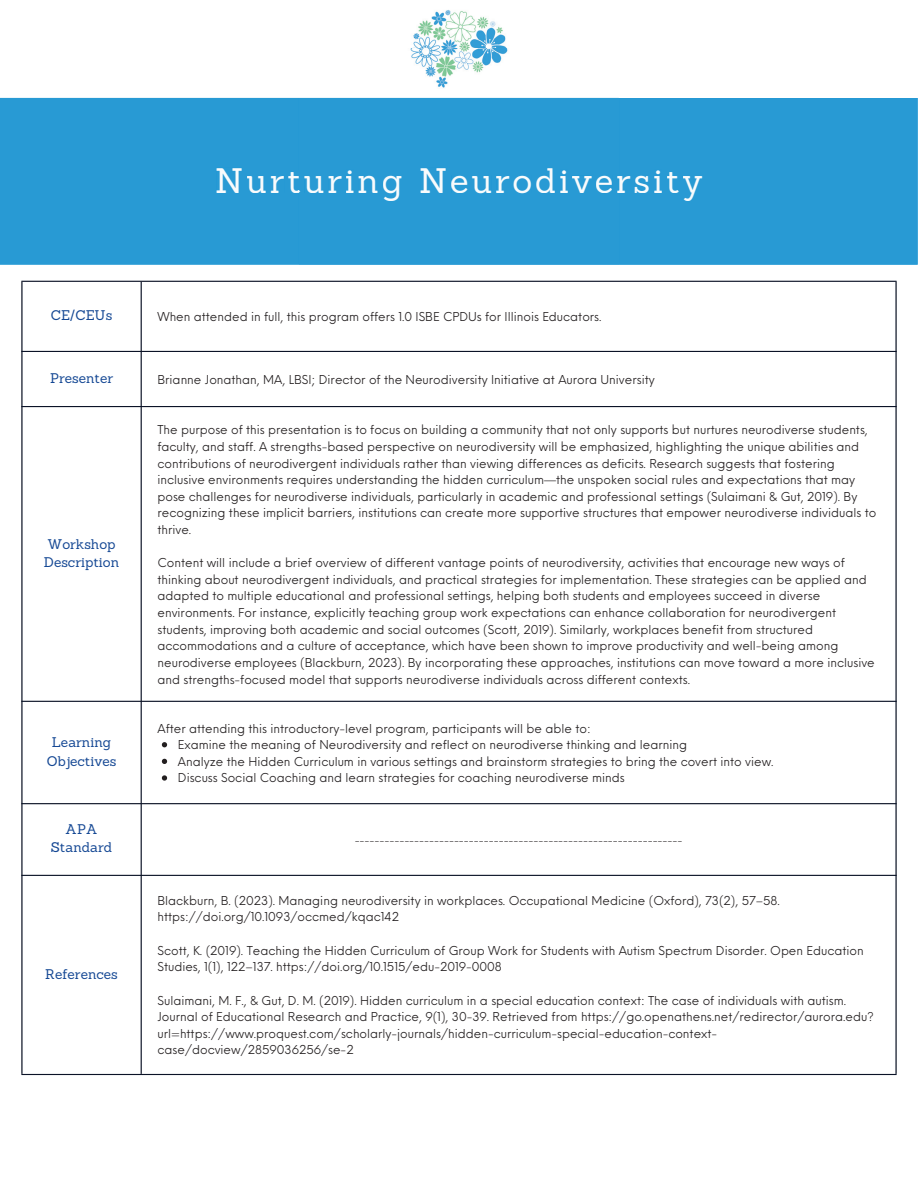
<style>
.page{position:relative;width:918px;height:1188px;background:#fff}
.page>*{position:absolute;margin:0;border:0;box-sizing:border-box;transform-origin:0 0}
.t1{font:34.5px "Sanchez";letter-spacing:.08em;color:#f9fbfc}
.t2{font:13.65px/18.5px "Sanchez";color:#154894;text-align:center}
.t3{font:12px/16.6px "Neue Einstellung";color:#231f20}
.t4{font:10.5px "Neue Einstellung";color:#231f20}
</style>
<div class="page">
<svg style="left:162px;top:742px;width:5px;height:5px"></svg>
<svg style="left:162px;top:759px;width:5px;height:5px"></svg>
<svg style="left:162px;top:775px;width:5px;height:6px"></svg>
<hr style="left:21px;top:282px;width:2px;height:792px;background:#0b1327">
<hr style="left:141px;top:282px;width:1px;height:792px;background:#0b1327">
<hr style="left:895px;top:282px;width:2px;height:792px;background:#0b1327">
<hr style="left:21px;top:281px;width:876px;height:1px;background:#0b1327">
<hr style="left:21px;top:351px;width:876px;height:1px;background:#0b1327">
<hr style="left:21px;top:406px;width:876px;height:1px;background:#0b1327">
<hr style="left:21px;top:701px;width:876px;height:1px;background:#0b1327">
<hr style="left:21px;top:803px;width:876px;height:1px;background:#0b1327">
<hr style="left:21px;top:875px;width:876px;height:1px;background:#0b1327">
<hr style="left:21px;top:1074px;width:876px;height:1px;background:#0b1327">
<svg style="left:410px;top:10px;width:98px;height:78px"></svg>
<div style="left:0;top:98px;width:299px;height:166px;background:#289ad4"></div>
<div style="left:217px;top:168px;width:25px;height:25px;background:#289ad4"></div>
<div style="left:247px;top:176px;width:19px;height:17px;background:#289ad4"></div>
<div style="left:271px;top:176px;width:13px;height:17px;background:#289ad4"></div>
<div style="left:288px;top:172px;width:11px;height:21px;background:#289ad4"></div>
<div style="left:619px;top:98px;width:299px;height:167px;background:#289ad4"></div>
<div style="left:619px;top:176px;width:11px;height:17px;background:#289ad4"></div>
<div style="left:635px;top:175px;width:14px;height:18px;background:#289ad4"></div>
<div style="left:654px;top:170px;width:8px;height:23px;background:#289ad4"></div>
<div style="left:667px;top:172px;width:12px;height:21px;background:#289ad4"></div>
<div style="left:683px;top:176px;width:19px;height:25px;background:#289ad4"></div>
<div style="left:299px;top:98px;width:320px;height:167px;background:#289ad4"></div>
<svg style="left:299px;top:172px;width:1px;height:21px"></svg>
<div style="left:305px;top:176px;width:18px;height:17px;background:#289ad4"></div>
<div style="left:329px;top:176px;width:13px;height:17px;background:#289ad4"></div>
<div style="left:346px;top:170px;width:8px;height:23px;background:#289ad4"></div>
<div style="left:359px;top:175px;width:19px;height:18px;background:#289ad4"></div>
<div style="left:383px;top:175px;width:19px;height:26px;background:#289ad4"></div>
<div style="left:421px;top:168px;width:25px;height:25px;background:#289ad4"></div>
<div style="left:452px;top:175px;width:15px;height:18px;background:#289ad4"></div>
<div style="left:472px;top:176px;width:19px;height:17px;background:#289ad4"></div>
<div style="left:497px;top:176px;width:12px;height:17px;background:#289ad4"></div>
<div style="left:514px;top:175px;width:17px;height:18px;background:#289ad4"></div>
<div style="left:536px;top:168px;width:19px;height:25px;background:#289ad4"></div>
<div style="left:560px;top:170px;width:8px;height:23px;background:#289ad4"></div>
<div style="left:572px;top:176px;width:20px;height:17px;background:#289ad4"></div>
<div style="left:596px;top:175px;width:16px;height:18px;background:#289ad4"></div>
<svg style="left:618px;top:176px;width:1px;height:17px"></svg>
<h1 class="t1" style="left:215px;top:158px;width:489px">Nurturing Neurodiversity</h1>
<p class="t2" style="left:51px;top:306px;width:63px">CE/CEUs</p>
<p class="t3" style="left:157px;top:307px;width:446px">When attended in full, this program offers 1.0 ISBE CPDUs for Illinois Educators.</p>
<p class="t2" style="left:50px;top:368px;width:65px">Presenter</p>
<p class="t3" style="left:157px;top:370px;width:499px">Brianne Jonathan, MA, LBSI; Director of the Neurodiversity Initiative at Aurora University</p>
<p class="t2" style="left:44px;top:535px;width:77px;text-align:left">Workshop<br>Description</p>
<p class="t2" style="left:47px;top:733px;width:71px">Learning<br>Objectives</p>
<p class="t2" style="left:51px;top:820px;width:63px">APA<br>Standard</p>
<p class="t2" style="left:45px;top:965px;width:74px">References</p>
<p class="t3" style="left:157px;top:420px;width:720px">The purpose of this presentation is to focus on building a community that not only supports but nurtures neurodiverse students, faculty, and staff. A strengths-based perspective on neurodiversity will be emphasized, highlighting the unique abilities and contributions of neurodivergent individuals rather than viewing differences as deficits. Research suggests that fostering inclusive environments requires understanding the hidden curriculum—the unspoken social rules and expectations that may pose challenges for neurodiverse individuals, particularly in academic and professional settings (Sulaimani &amp; Gut, 2019). By recognizing these implicit barriers, institutions can create more supportive structures that empower neurodiverse individuals to thrive.</p>
<p class="t3" style="left:157px;top:553px;width:719px">Content will include a brief overview of different vantage points of neurodiversity, activities that encourage new ways of thinking about neurodivergent individuals, and practical strategies for implementation. These strategies can be applied and adapted to multiple educational and professional settings, helping both students and employees succeed in diverse environments. For instance, explicitly teaching group work expectations can enhance collaboration for neurodivergent students, improving both academic and social outcomes (Scott, 2019). Similarly, workplaces benefit from structured accommodations and a culture of acceptance, which have been shown to improve productivity and well-being among neurodiverse employees (Blackburn, 2023). By incorporating these approaches, institutions can move toward a more inclusive and strengths-focused model that supports neurodiverse individuals across different contexts.</p>
<p class="t3" style="left:178px;top:719px;width:597px;text-indent:-20px">After attending this introductory-level program, participants will be able to:<br>Examine the meaning of Neurodiversity and reflect on neurodiverse thinking and learning<br>Analyze the Hidden Curriculum in various settings and brainstorm strategies to bring the covert into view.<br>Discuss Social Coaching and learn strategies for coaching neurodiverse minds</p>
<p class="t4" style="left:355px;top:830px;width:329px">------------------------------------------------------------------</p>
<p class="t3" style="left:157px;top:891px;width:624px">Blackburn, B. (2023). Managing neurodiversity in workplaces. Occupational Medicine (Oxford), 73(2), 57–58. https://doi.org/10.1093/occmed/kqac142</p>
<p class="t3" style="left:157px;top:941px;width:708px">Scott, K. (2019). Teaching the Hidden Curriculum of Group Work for Students with Autism Spectrum Disorder. Open Education<br>Studies, 1(1), 122–137. https://doi.org/10.1515/edu-2019-0008</p>
<p class="t3" style="left:157px;top:991px;width:718px">Sulaimani, M. F., &amp; Gut, D. M. (2019). Hidden curriculum in a special education context: The case of individuals with autism.<br>Journal of Educational Research and Practice, 9(1), 30-39. Retrieved from https://go.openathens.net/redirector/aurora.edu? url=https://www.proquest.com/scholarly-journals/hidden-curriculum-special-education-context&shy;case/docview/2859036256/se-2</p>
</div>
